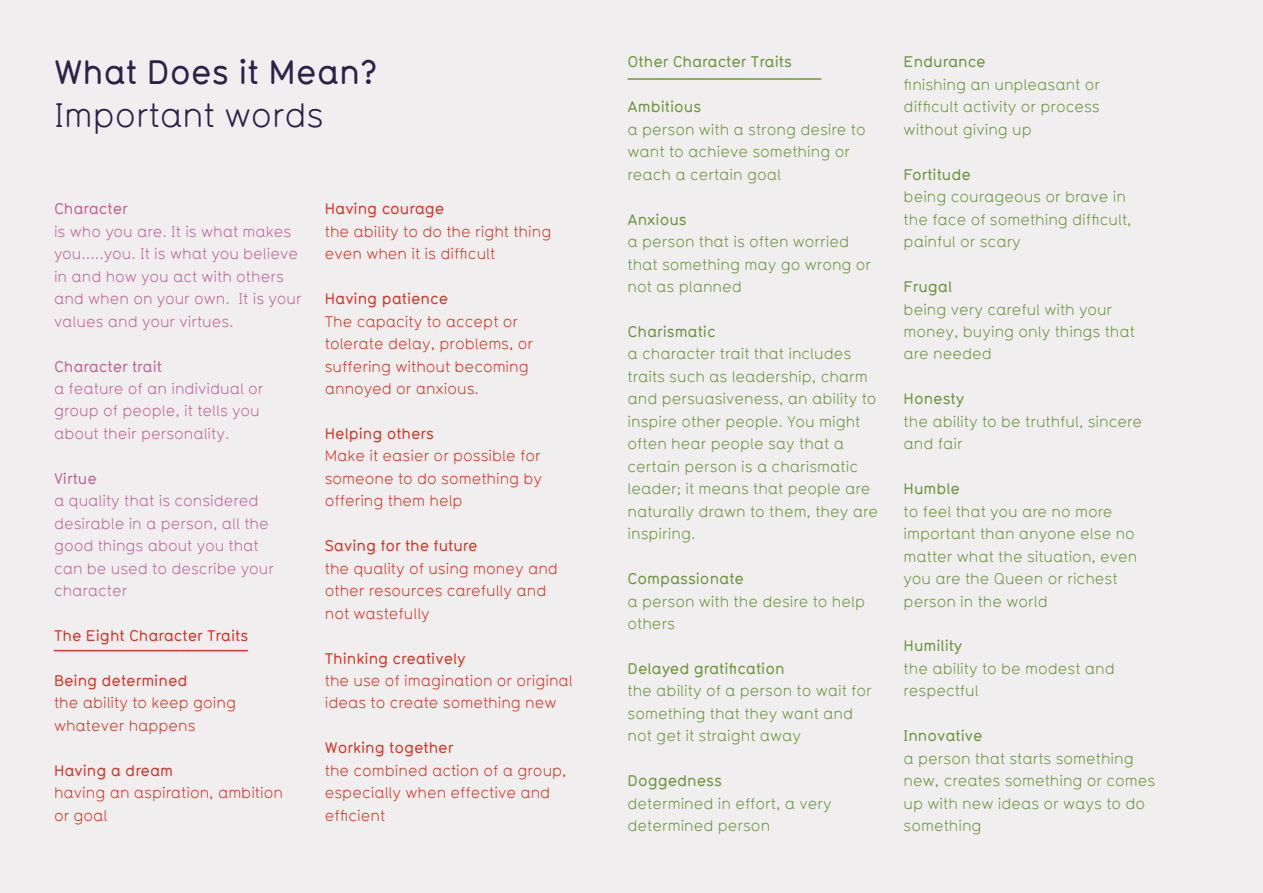
<style>
.page{position:relative;width:1263px;height:893px;background:#f0eeee}
.page>*{position:absolute;margin:0;border:0;box-sizing:border-box;transform-origin:0 0}
.t1{font:500 37.95px "TYP1451 A";color:#292348}
.t2{font:37.95px "TYP1451 A";color:#292348}
.t3{font:17.25px/22.5px "TYP1451 A";color:#6c963e}
.t4{font:17.25px/22.5px "TYP1451 A";color:#d2392a}
.t5{font:17.25px/22.5px "TYP1451 A";color:#c0669a}
.t6{font:500 17.25px "TYP1451 A";color:#6c963e}
.t7{font:500 17.25px "TYP1451 A";color:#d2392a}
.t8{font:500 17.25px "TYP1451 A";color:#c0669a}
</style>
<div class="page">
<hr style="left:54px;top:650px;width:194px;height:1px;background:#d2392a">
<hr style="left:628px;top:78px;width:193px;height:2px;background:#6c963e">
<p class="t1" style="left:54px;top:51px;width:325px">What Does it Mean?</p>
<p class="t2" style="left:54px;top:95px;width:271px">Important words</p>
<p class="t8" style="left:54px;top:200px;width:75px">Character</p>
<p class="t5" style="left:54px;top:220px;width:249px">is who you are. It is what makes you.....you. It is what you believe in and how you act with others and when on your own. It is your values and your virtues.</p>
<p class="t8" style="left:54px;top:357px;width:110px">Character trait</p>
<p class="t5" style="left:54px;top:377px;width:211px">a feature of an individual or group of people, it tells you about their personality.</p>
<p class="t8" style="left:54px;top:469px;width:44px">Virtue</p>
<p class="t5" style="left:54px;top:490px;width:221px">a quality that is considered desirable in a person, all the good things about you that can be used to describe your character</p>
<p class="t7" style="left:54px;top:626px;width:196px">The Eight Character Traits</p>
<p class="t7" style="left:54px;top:671px;width:135px">Being determined</p>
<p class="t4" style="left:54px;top:692px;width:184px">the ability to keep going whatever happens</p>
<p class="t7" style="left:54px;top:761px;width:121px">Having a dream</p>
<p class="t4" style="left:54px;top:782px;width:230px">having an aspiration, ambition or goal</p>
<p class="t7" style="left:325px;top:200px;width:121px">Having courage</p>
<p class="t4" style="left:325px;top:220px;width:228px">the ability to do the right thing even when it is difficult</p>
<p class="t7" style="left:325px;top:290px;width:125px">Having patience</p>
<p class="t4" style="left:325px;top:310px;width:210px">The capacity to accept or tolerate delay, problems, or suffering without becoming annoyed or anxious.</p>
<p class="t7" style="left:325px;top:424px;width:111px">Helping others</p>
<p class="t4" style="left:325px;top:445px;width:219px;text-align:justify">Make it easier or possible for someone to do something by offering them help</p>
<p class="t7" style="left:325px;top:537px;width:154px">Saving for the future</p>
<p class="t4" style="left:325px;top:557px;width:235px">the quality of using money and other resources carefully and not wastefully</p>
<p class="t7" style="left:325px;top:649px;width:143px">Thinking creatively</p>
<p class="t4" style="left:325px;top:669px;width:250px">the use of imagination or original ideas to create something new</p>
<p class="t7" style="left:325px;top:739px;width:130px">Working together</p>
<p class="t4" style="left:325px;top:759px;width:243px">the combined action of a group, especially when effective and efficient</p>
<p class="t6" style="left:628px;top:53px;width:166px">Other Character Traits</p>
<p class="t6" style="left:628px;top:98px;width:75px">Ambitious</p>
<p class="t3" style="left:628px;top:118px;width:240px">a person with a strong desire to want to achieve something or reach a certain goal</p>
<p class="t6" style="left:628px;top:210px;width:61px">Anxious</p>
<p class="t3" style="left:628px;top:231px;width:245px">a person that is often worried that something may go wrong or not as planned</p>
<p class="t6" style="left:628px;top:322px;width:90px">Charismatic</p>
<p class="t3" style="left:628px;top:343px;width:252px">a character trait that includes traits such as leadership, charm and persuasiveness, an ability to inspire other people. You might often hear people say that a certain person is a charismatic leader; it means that people are naturally drawn to them, they are inspiring.</p>
<p class="t6" style="left:628px;top:569px;width:118px">Compassionate</p>
<p class="t3" style="left:628px;top:590px;width:239px">a person with the desire to help others</p>
<p class="t6" style="left:628px;top:659px;width:158px">Delayed gratification</p>
<p class="t3" style="left:628px;top:680px;width:246px">the ability of a person to wait for something that they want and not get it straight away</p>
<p class="t6" style="left:628px;top:772px;width:96px">Doggedness</p>
<p class="t3" style="left:628px;top:792px;width:206px">determined in effort, a very determined person</p>
<p class="t6" style="left:904px;top:53px;width:84px">Endurance</p>
<p class="t3" style="left:904px;top:73px;width:198px;text-align:justify">finishing an unpleasant or difficult activity or process without giving up</p>
<p class="t6" style="left:904px;top:165px;width:69px">Fortitude</p>
<p class="t3" style="left:904px;top:186px;width:229px">being courageous or brave in the face of something difficult, painful or scary</p>
<p class="t6" style="left:904px;top:277px;width:50px">Frugal</p>
<p class="t3" style="left:904px;top:298px;width:233px">being very careful with your money, buying only things that are needed</p>
<p class="t6" style="left:904px;top:390px;width:62px">Honesty</p>
<p class="t3" style="left:904px;top:410px;width:240px">the ability to be truthful, sincere and fair</p>
<p class="t6" style="left:904px;top:480px;width:58px">Humble</p>
<p class="t3" style="left:904px;top:500px;width:235px">to feel that you are no more important than anyone else no matter what the situation, even you are the Queen or richest person in the world</p>
<p class="t6" style="left:904px;top:637px;width:60px">Humility</p>
<p class="t3" style="left:904px;top:657px;width:213px">the ability to be modest and respectful</p>
<p class="t6" style="left:904px;top:727px;width:81px">Innovative</p>
<p class="t3" style="left:904px;top:747px;width:253px">a person that starts something new, creates something or comes up with new ideas or ways to do something</p>
</div>
